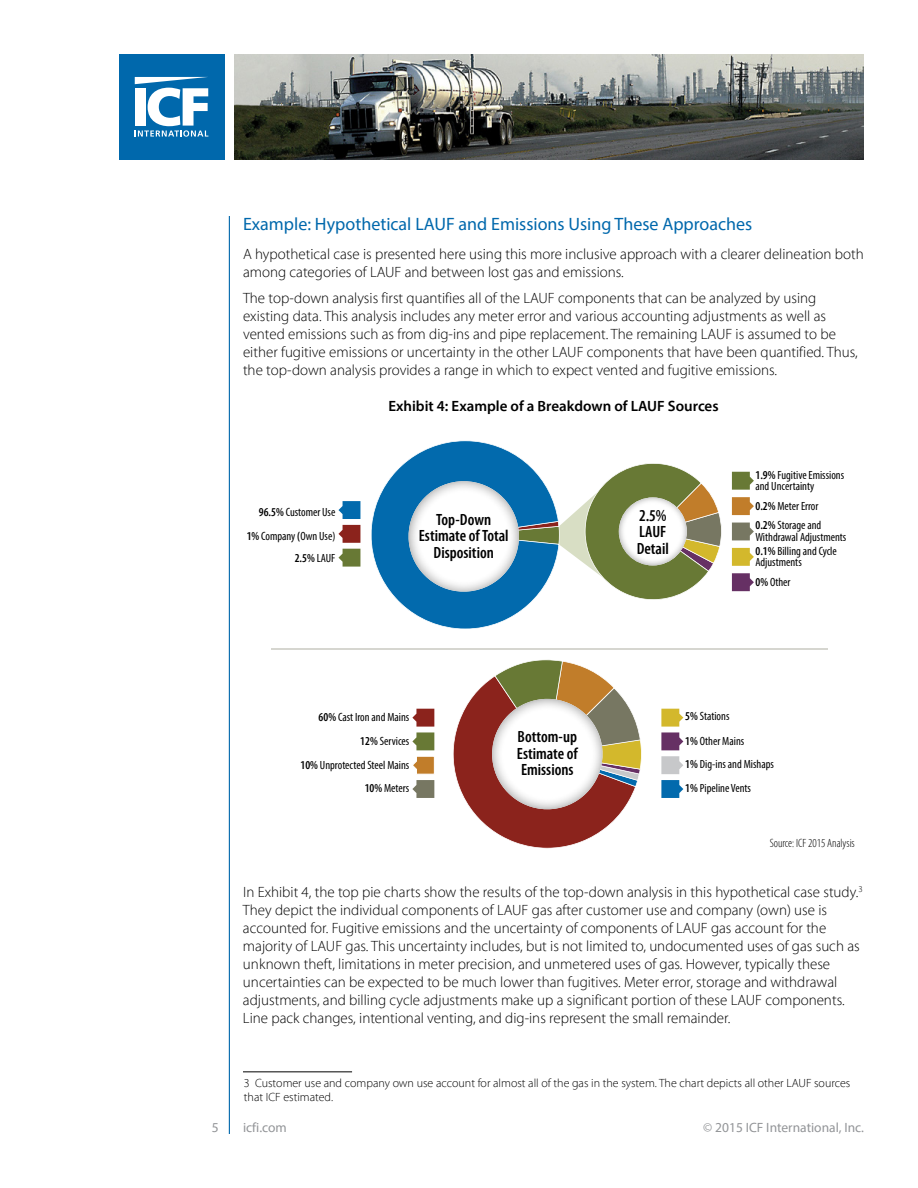
<style>
.page{position:relative;width:918px;height:1188px;background:#fff}
.page>*{position:absolute;margin:0;border:0;box-sizing:border-box;transform-origin:0 0}
.t1{font:18px "Myriad Pro";color:#0068ac}
.t2{font:600 condensed 16.35px/16.4px "Myriad Pro";color:#000;text-align:center}
.t3{font:300 15px/18px "Myriad Pro";color:#000}
.t4{font:600 15px "Myriad Pro";color:#000}
.t5{font:13.5px "Myriad Pro";color:#939598}
.t6{font:condensed 12px/23.9px "Myriad Pro";color:#000}
.t7{font:300 12px/13.5px "Myriad Pro";color:#000}
.t8{font:300 condensed 12px "Myriad Pro";color:#000}
.t9{font:600 condensed 12px "Myriad Pro";color:#000}
.s1{font-weight:600}
.s2{font-weight:400}
</style>
<div class="page">
<div style="left:119px;top:54px;width:105px;height:106px;background:#0068ac"></div>
<svg style="left:135px;top:77px;width:73px;height:60px"></svg>
<hr style="left:229px;top:216px;width:1px;height:918px;background:#0068ac">
<img style="left:235px;top:54px;width:629px;height:105px">
<hr style="left:243px;top:1071px;width:109px;height:1px;background:#000">
<svg style="left:371px;top:440px;width:351px;height:189px"></svg>
<img style="left:409px;top:481px;width:110px;height:111px">
<img style="left:619px;top:497px;width:68px;height:68px">
<svg style="left:412px;top:709px;width:22px;height:41px"></svg>
<svg style="left:453px;top:659px;width:189px;height:190px"></svg>
<img style="left:492px;top:699px;width:111px;height:110px">
<svg style="left:338px;top:501px;width:22px;height:18px"></svg>
<svg style="left:338px;top:525px;width:22px;height:18px"></svg>
<svg style="left:338px;top:549px;width:22px;height:18px"></svg>
<svg style="left:412px;top:756px;width:23px;height:42px"></svg>
<svg style="left:732px;top:472px;width:22px;height:18px"></svg>
<svg style="left:732px;top:497px;width:22px;height:18px"></svg>
<svg style="left:732px;top:523px;width:22px;height:17px"></svg>
<svg style="left:732px;top:548px;width:22px;height:18px"></svg>
<svg style="left:732px;top:573px;width:22px;height:18px"></svg>
<svg style="left:661px;top:709px;width:22px;height:41px"></svg>
<svg style="left:661px;top:756px;width:22px;height:18px"></svg>
<svg style="left:661px;top:780px;width:22px;height:18px"></svg>
<hr style="left:271px;top:649px;width:556px;height:1px;background:#d6d6d0">
<p class="t1" style="left:243px;top:212px;width:511px">Example: Hypothetical LAUF and Emissions Using These Approaches</p>
<p class="t3" style="left:243px;top:244px;width:622px">A hypothetical case is presented here using this more inclusive approach with a clearer delineation both among categories of LAUF and between lost gas and emissions.</p>
<p class="t3" style="left:243px;top:289px;width:616px">The top-down analysis first quantifies all of the LAUF components that can be analyzed by using existing data. This analysis includes any meter error and various accounting adjustments as well as vented emissions such as from dig-ins and pipe replacement. The remaining LAUF is assumed to be either fugitive emissions or uncertainty in the other LAUF components that have been quantified. Thus, the top-down analysis provides a range in which to expect vented and fugitive emissions.</p>
<p class="t4" style="left:388px;top:396px;width:332px">Exhibit 4: Example of a Breakdown of LAUF Sources</p>
<p class="t6" style="left:259px;top:500px;width:78px"><span class="s1">96.5%</span> Customer Use</p>
<p class="t9" style="left:295px;top:550px;width:42px">2.5% <span class="s2">LAUF</span></p>
<p class="t6" style="left:247px;top:524px;width:90px"><span class="s1">1%</span> Company <span class="s1">(</span>Own Use)</p>
<p class="t2" style="left:419px;top:511px;width:91px">Top-Down<br>Estimate of Total<br>Disposition</p>
<p class="t2" style="left:637px;top:507px;width:34px;text-align:left">2.5%<br>LAUF<br>Detail</p>
<p class="t6" style="left:755px;top:469px;width:90px;line-height:11.2px"><span class="s1">1.9%</span> Fugitive Emissions and Uncertainty</p>
<p class="t6" style="left:755px;top:497px;width:67px;line-height:19px"><span class="s1">0.2%</span> Meter Error<br><span class="s1">0.2%</span> Storage and</p>
<p class="t6" style="left:755px;top:529px;width:92px;line-height:14.1px">Withdrawal Adjustments<br><span class="s1">0.1%</span> Billing and Cycle</p>
<p class="t6" style="left:755px;top:552px;width:48px;line-height:19.6px">Adjustments<br><span class="s1">0%</span> Other</p>
<p class="t6" style="left:319px;top:705px;width:92px"><span class="s1">60%</span> Cast Iron and Mains</p>
<p class="t6" style="left:301px;top:753px;width:110px"><span class="s1">10%</span> Unprotected Steel Mains</p>
<p class="t6" style="left:360px;top:729px;width:51px"><span class="s1">12%</span> Services</p>
<p class="t6" style="left:365px;top:776px;width:46px"><span class="s1">10%</span> Meters</p>
<p class="t2" style="left:517px;top:729px;width:62px;text-align:justify">Bottom-up Estimate of Emissions</p>
<p class="t6" style="left:685px;top:704px;width:90px"><span class="s1">5%</span> Stations<br><span class="s1">1%</span> Other Mains<br><span class="s1">1%</span> Dig-ins and Mishaps<br><span class="s1">1%</span> Pipeline Vents</p>
<p class="t8" style="left:770px;top:836px;width:87px">Source: ICF 2015 Analysis</p>
<p class="t3" style="left:243px;top:883px;width:621px">In Exhibit 4, the top pie charts show the results of the top-down analysis in this hypothetical case study.<sup>3<br></sup>They depict the individual components of LAUF gas after customer use and company (own) use is accounted for. Fugitive emissions and the uncertainty of components of LAUF gas account for the majority of LAUF gas. This uncertainty includes, but is not limited to, undocumented uses of gas such as unknown theft, limitations in meter precision, and unmetered uses of gas. However, typically these uncertainties can be expected to be much lower than fugitives. Meter error, storage and withdrawal adjustments, and billing cycle adjustments make up a significant portion of these LAUF components.<br>Line pack changes, intentional venting, and dig-ins represent the small remainder.</p>
<p class="t7" style="left:244px;top:1076px;width:608px">3 Customer use and company own use account for almost all of the gas in the system. The chart depicts all other LAUF sources that ICF estimated.</p>
<p class="t5" style="left:212px;top:1119px;width:8px">5</p>
<p class="t5" style="left:243px;top:1119px;width:45px">icfi.com</p>
<p class="t5" style="left:703px;top:1119px;width:162px">© 2015 ICF International, Inc.</p>
</div>
